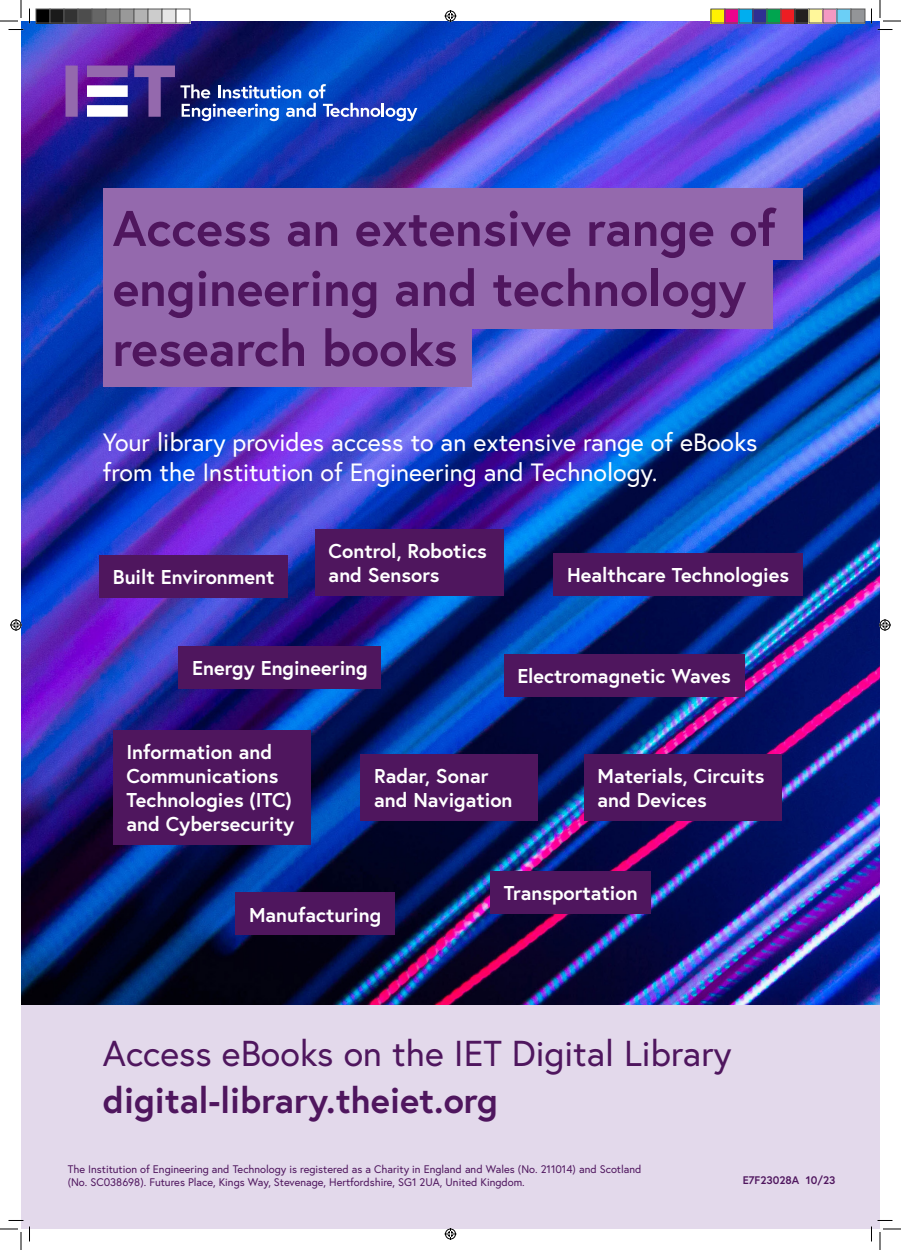
<style>
.page{position:relative;width:901px;height:1250px;background:#fff}
.page>*{position:absolute;margin:0;border:0;box-sizing:border-box;transform-origin:0 0}
.t1{font:700 50px/60px "Europa";color:#4f165e}
.t2{font:36px "Europa";color:#4f165e}
.t3{font:700 36px "Europa";color:#4f165e}
.t4{font:25px/30px "Europa";color:#fff}
.t5{font:700 20px/24px "Europa";color:#fff}
.t6{font:11px/13.2px "Europa";color:#4f165e}
.t7{font:700 11px "Europa";color:#4f165e}
</style>
<div class="page">
<img style="left:21px;top:21px;width:859px;height:984px">
<div style="left:21px;top:1005px;width:859px;height:224px;background:#e3d9eb"></div>
<div style="left:103px;top:188px;width:700px;height:72px;background:#9469ad"></div>
<div style="left:103px;top:258px;width:669px;height:71px;background:#9469ad"></div>
<div style="left:103px;top:315px;width:368px;height:71px;background:#9469ad"></div>
<img style="left:66px;top:66px;width:351px;height:55px">
<div style="left:99px;top:555px;width:189px;height:43px;background:#4f165e"></div>
<div style="left:315px;top:529px;width:189px;height:66px;background:#4f165e"></div>
<div style="left:504px;top:654px;width:240px;height:43px;background:#4f165e"></div>
<div style="left:179px;top:646px;width:202px;height:43px;background:#4f165e"></div>
<div style="left:554px;top:553px;width:249px;height:42px;background:#4f165e"></div>
<div style="left:113px;top:730px;width:198px;height:115px;background:#4f165e"></div>
<div style="left:236px;top:892px;width:159px;height:43px;background:#4f165e"></div>
<div style="left:584px;top:754px;width:198px;height:67px;background:#4f165e"></div>
<div style="left:361px;top:754px;width:177px;height:67px;background:#4f165e"></div>
<div style="left:490px;top:871px;width:161px;height:43px;background:#4f165e"></div>
<svg style="left:0;top:0;width:30px;height:30px"></svg>
<svg style="left:0;top:1220px;width:30px;height:30px"></svg>
<svg style="left:871px;top:0;width:30px;height:30px"></svg>
<svg style="left:871px;top:1220px;width:30px;height:30px"></svg>
<svg style="left:444px;top:10px;width:12px;height:12px"></svg>
<svg style="left:444px;top:1228px;width:12px;height:12px"></svg>
<svg style="left:10px;top:619px;width:12px;height:12px"></svg>
<svg style="left:879px;top:619px;width:12px;height:12px"></svg>
<div style="left:36px;top:9px;width:14px;height:14px;background:#000"></div>
<div style="left:36px;top:9px;width:15px;height:15px;border:1px solid #595959"></div>
<div style="left:50px;top:9px;width:14px;height:14px;background:#1a1a1a"></div>
<div style="left:50px;top:9px;width:15px;height:15px;border:1px solid #595959"></div>
<div style="left:64px;top:9px;width:14px;height:14px;background:#333"></div>
<div style="left:64px;top:9px;width:15px;height:15px;border:1px solid #595959"></div>
<div style="left:78px;top:9px;width:14px;height:14px;background:#4d4d4d"></div>
<div style="left:78px;top:9px;width:15px;height:15px;border:1px solid #595959"></div>
<div style="left:92px;top:9px;width:14px;height:14px;background:#666"></div>
<div style="left:92px;top:9px;width:15px;height:15px;border:1px solid #595959"></div>
<div style="left:106px;top:9px;width:14px;height:14px;background:#808080"></div>
<div style="left:106px;top:9px;width:15px;height:15px;border:1px solid #595959"></div>
<div style="left:120px;top:9px;width:14px;height:14px;background:#999"></div>
<div style="left:120px;top:9px;width:15px;height:15px;border:1px solid #595959"></div>
<div style="left:134px;top:9px;width:14px;height:14px;background:#b3b3b3"></div>
<div style="left:134px;top:9px;width:15px;height:15px;border:1px solid #595959"></div>
<div style="left:148px;top:9px;width:14px;height:14px;background:#ccc"></div>
<div style="left:148px;top:9px;width:15px;height:15px;border:1px solid #595959"></div>
<div style="left:162px;top:9px;width:14px;height:14px;background:#e6e6e6"></div>
<div style="left:162px;top:9px;width:15px;height:15px;border:1px solid #595959"></div>
<div style="left:176px;top:9px;width:14px;height:14px;background:#fff"></div>
<div style="left:711px;top:9px;width:14px;height:14px;background:#fff101"></div>
<div style="left:725px;top:9px;width:14px;height:14px;background:#ed028c"></div>
<div style="left:739px;top:9px;width:14px;height:14px;background:#00aeef"></div>
<div style="left:753px;top:9px;width:14px;height:14px;background:#2e3092"></div>
<div style="left:752px;top:9px;width:15px;height:15px;border:1px solid #595959"></div>
<div style="left:767px;top:9px;width:14px;height:14px;background:#00a54f"></div>
<div style="left:766px;top:9px;width:15px;height:15px;border:1px solid #595959"></div>
<div style="left:781px;top:9px;width:14px;height:14px;background:#ee1d23"></div>
<div style="left:795px;top:9px;width:14px;height:14px;background:#231f20"></div>
<div style="left:794px;top:9px;width:15px;height:15px;border:1px solid #595959"></div>
<div style="left:809px;top:9px;width:14px;height:14px;background:#fff79a"></div>
<div style="left:823px;top:9px;width:14px;height:14px;background:#f499c2"></div>
<div style="left:837px;top:9px;width:14px;height:14px;background:#6bcff6"></div>
<div style="left:851px;top:9px;width:14px;height:14px;background:#939598"></div>
<div style="left:850px;top:9px;width:15px;height:15px;border:1px solid #595959"></div>
<p class="t1" style="left:113px;top:197px;width:665px">Access an extensive range of engineering and technology research books</p>
<p class="t4" style="left:103px;top:426px;width:656px">Your library provides access to an extensive range of eBooks from the Institution of Engineering and Technology.</p>
<p class="t5" style="left:113px;top:565px;width:163px">Built Environment</p>
<p class="t5" style="left:329px;top:538px;width:160px">Control, Robotics and Sensors</p>
<p class="t5" style="left:192px;top:656px;width:177px">Energy Engineering</p>
<p class="t5" style="left:567px;top:562px;width:223px">Healthcare Technologies</p>
<p class="t5" style="left:517px;top:663px;width:215px">Electromagnetic Waves</p>
<p class="t5" style="left:126px;top:740px;width:169px">Information and<br>Communications<br>Technologies (ITC) and Cybersecurity</p>
<p class="t5" style="left:374px;top:764px;width:140px">Radar, Sonar and Navigation</p>
<p class="t5" style="left:598px;top:764px;width:168px">Materials, Circuits and Devices</p>
<p class="t5" style="left:249px;top:902px;width:134px">Manufacturing</p>
<p class="t5" style="left:504px;top:881px;width:135px">Transportation</p>
<p class="t2" style="left:103px;top:1030px;width:630px">Access eBooks on the IET Digital Library</p>
<p class="t3" style="left:103px;top:1075px;width:396px">digital-library.theiet.org</p>
<p class="t6" style="left:68px;top:1162px;width:575px">The Institution of Engineering and Technology is registered as a Charity in England and Wales (No. 211014) and Scotland (No. SC038698). Futures Place, Kings Way, Stevenage, Hertfordshire, SG1 2UA, United Kingdom.</p>
<p class="t7" style="left:743px;top:1173px;width:94px">E7F23028A 10/23</p>
</div>
